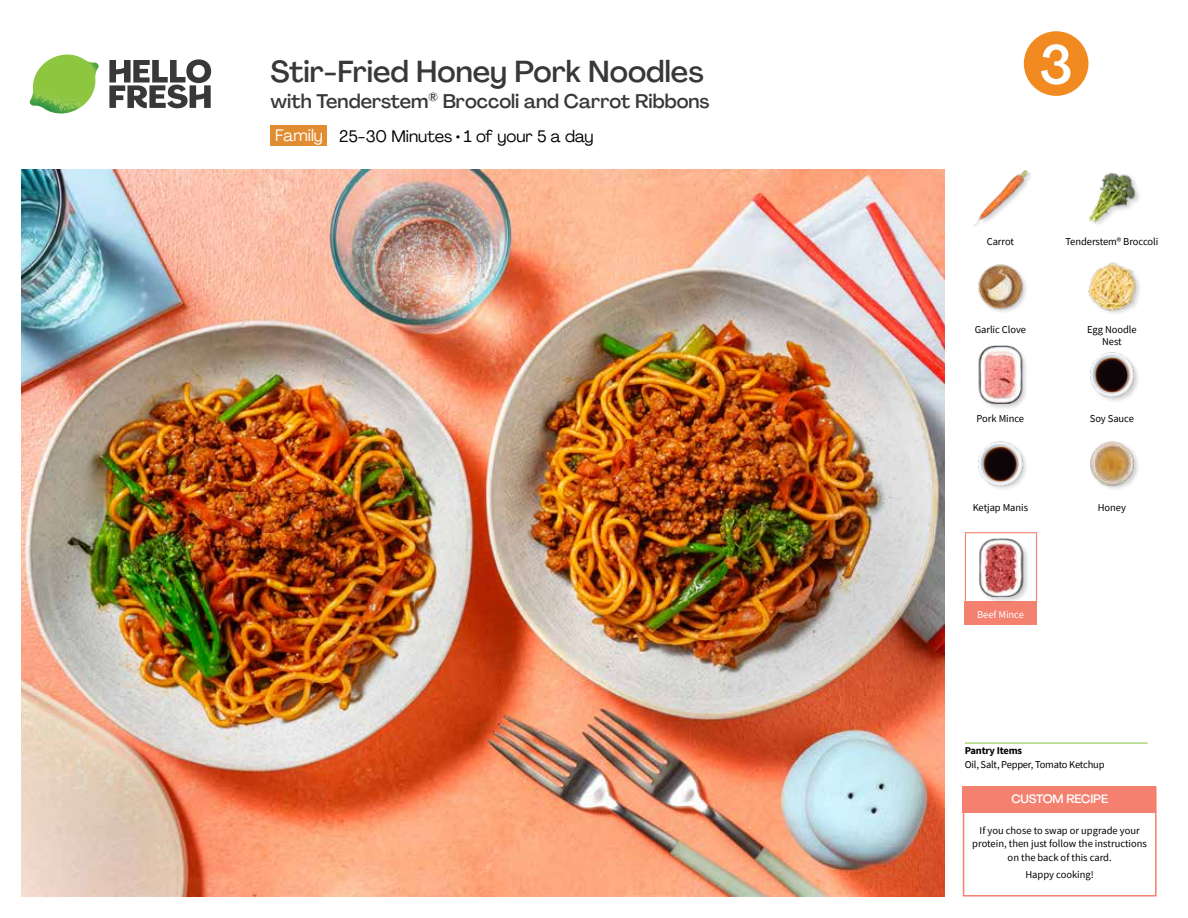
<style>
.page{position:relative;width:1188px;height:918px;background:#fff}
.page>*{position:absolute;margin:0;border:0;box-sizing:border-box;transform-origin:0 0}
.t1{font:500 54px "Agrandir";color:#fff}
.t2{font:500 30px "Agrandir";color:#383839}
.t3{font:500 19.5px "Agrandir";color:#383839}
.t4{font:16.5px "Agrandir";color:#000}
.t5{font:16.5px "Agrandir";color:#fff}
.t6{font:500 12px "Agrandir";letter-spacing:-.01em;color:#fff}
.t7{font:10.5px/13.5px "Source Sans Pro";letter-spacing:-.005em;color:#000;text-align:center}
.t8{font:700 10.5px "Source Sans Pro";letter-spacing:-.02em;color:#000}
.t9{font:10.5px "Source Sans Pro";letter-spacing:-.005em;color:#fff}
</style>
<div class="page">
<svg style="left:109px;top:59px;width:102px;height:49px"></svg>
<img style="left:30px;top:55px;width:69px;height:59px">
<img style="left:21px;top:170px;width:924px;height:727px">
<hr style="left:965px;top:743px;width:183px;height:1px;background:#82c341">
<div style="left:271px;top:126px;width:56px;height:20px;background:#e18c31"></div>
<div style="left:963px;top:787px;width:194px;height:110px;border:2px solid #f48070"></div>
<div style="left:963px;top:787px;width:193px;height:26px;background:#f48070"></div>
<div style="left:965px;top:532px;width:72px;height:72px;border:1px solid #f48070"></div>
<div style="left:965px;top:601px;width:72px;height:24px;background:#f48070"></div>
<div style="left:979px;top:537px;width:51px;height:66px;background:#000;opacity:.2"></div>
<img style="left:979px;top:539px;width:51px;height:57px">
<div style="left:978px;top:345px;width:51px;height:65px;background:#000;opacity:.2"></div>
<img style="left:978px;top:346px;width:51px;height:57px">
<img style="left:978px;top:441px;width:48px;height:48px">
<img style="left:1090px;top:441px;width:48px;height:48px">
<img style="left:1090px;top:352px;width:48px;height:49px">
<img style="left:973px;top:170px;width:56px;height:56px">
<img style="left:978px;top:264px;width:48px;height:48px">
<img style="left:1088px;top:262px;width:52px;height:51px">
<img style="left:1089px;top:172px;width:50px;height:52px">
<svg style="left:1023px;top:31px;width:66px;height:65px"></svg>
<h2 class="t2" style="left:271px;top:53px;width:435px">Stir-Fried Honey Pork Noodles</h2>
<h3 class="t3" style="left:271px;top:89px;width:440px">with Tenderstem<sup>®</sup> Broccoli and Carrot Ribbons</h3>
<h3 class="t5" style="left:275px;top:125px;width:49px">Family</h3>
<h3 class="t4" style="left:339px;top:126px;width:256px">25-30 Minutes • 1 of your 5 a day</h3>
<h1 class="t1" style="left:1039px;top:31px;width:35px">3</h1>
<p class="t7" style="left:987px;top:234px;width:29px">Carrot</p>
<p class="t7" style="left:975px;top:323px;width:53px">Garlic Clove</p>
<p class="t7" style="left:1065px;top:234px;width:95px">Tenderstem® Broccoli</p>
<p class="t7" style="left:1087px;top:324px;width:51px;line-height:12px">Egg Noodle<br>Nest</p>
<p class="t7" style="left:977px;top:412px;width:49px">Pork Mince</p>
<p class="t7" style="left:1090px;top:412px;width:46px">Soy Sauce</p>
<p class="t7" style="left:973px;top:501px;width:57px">Ketjap Manis</p>
<p class="t7" style="left:1098px;top:501px;width:30px">Honey</p>
<p class="t9" style="left:977px;top:607px;width:48px">Beef Mince</p>
<p class="t8" style="left:965px;top:743px;width:59px">Pantry Items</p>
<p class="t7" style="left:965px;top:758px;width:141px">Oil, Salt, Pepper, Tomato Ketchup</p>
<p class="t6" style="left:1011px;top:792px;width:98px">CUSTOM RECIPE</p>
<p class="t7" style="left:972px;top:823px;width:176px">If you chose to swap or upgrade your protein, then just follow the instructions on the back of this card.</p>
<p class="t7" style="left:1025px;top:868px;width:70px">Happy cooking!</p>
</div>
